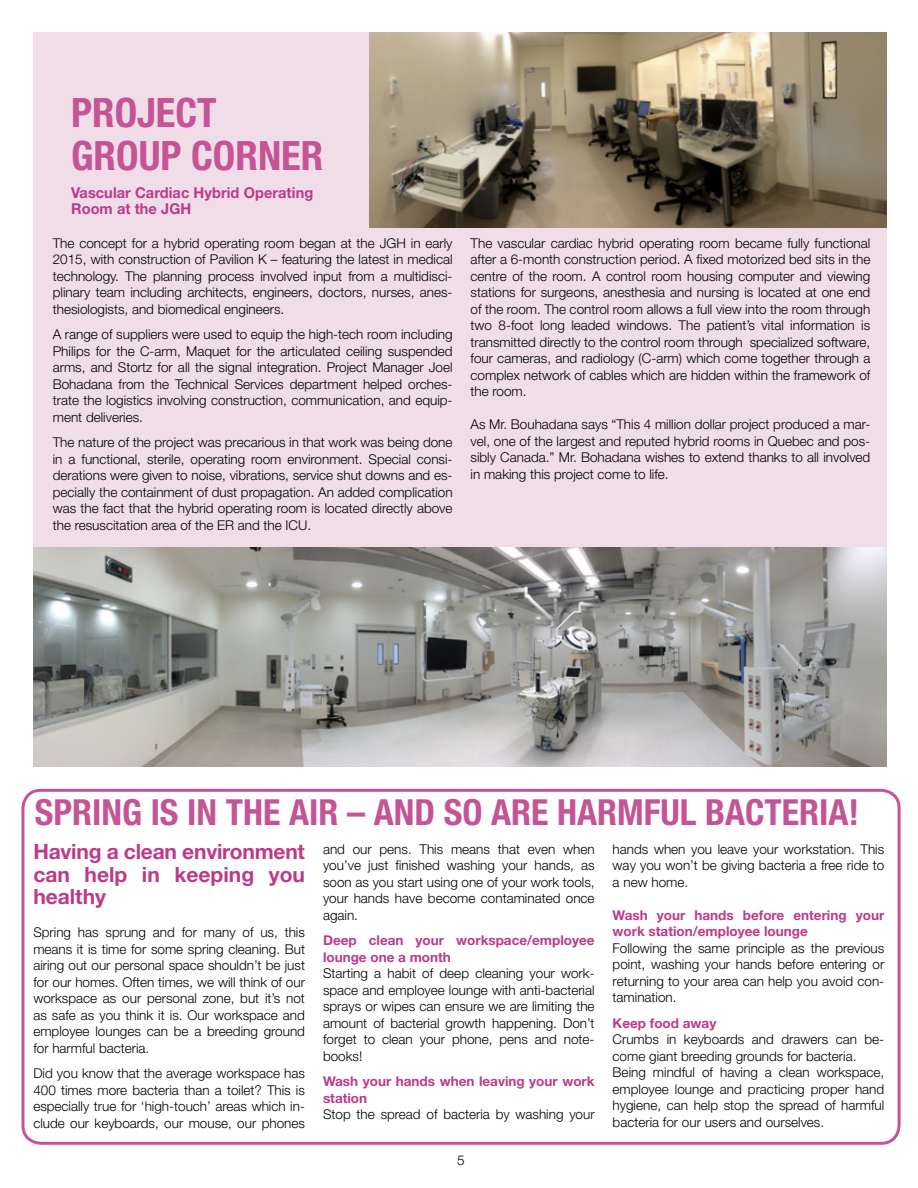
<style>
.page{position:relative;width:918px;height:1188px;background:#fff}
.page>*{position:absolute;margin:0;border:0;box-sizing:border-box;transform-origin:0 0}
.t1{font:700 condensed 40.5px/43.5px "Helvetica Neue LT Std";color:#c45495}
.t2{font:700 condensed 36px "Helvetica Neue LT Std";color:#c45495}
.t3{font:700 21px/22.5px "Helvetica Neue LT Std";color:#be398a;text-align:justify}
.t4{font:700 15px/16.5px "Helvetica Neue LT Std";letter-spacing:.005em;color:#be398a}
.t5{font:300 13.5px/16.5px "Helvetica Neue LT Std";color:#000;text-align:justify}
.t6{font:700 13.5px/16.5px "Helvetica Neue LT Std";color:#be398a}
</style>
<div class="page">
<div style="left:21px;top:789px;width:880px;height:356px;border:3px solid #c45495;border-radius:18px"></div>
<div style="left:33px;top:32px;width:854px;height:735px;background:#f0dde8"></div>
<img style="left:33px;top:548px;width:854px;height:219px">
<img style="left:369px;top:32px;width:518px;height:196px">
<h1 class="t1" style="left:71px;top:90px;width:254px">PROJECT<br>GROUP CORNER</h1>
<p class="t4" style="left:71px;top:184px;width:244px">Vascular Cardiac Hybrid Operating<br>Room at the JGH</p>
<p class="t5" style="left:53px;top:234px;width:401px">The concept for a hybrid operating room began at the JGH in early 2015, with construction of Pavilion K – featuring the latest in medical technology. The planning process involved input from a multidisci&shy;plinary team including architects, engineers, doctors, nurses, anes&shy;thesiologists, and biomedical engineers.</p>
<p class="t5" style="left:53px;top:326px;width:401px">A range of suppliers were used to equip the high-tech room including Philips for the C-arm, Maquet for the articulated ceiling suspended arms, and Stortz for all the signal integration. Project Manager Joel Bohadana from the Technical Services department helped orches&shy;trate the logistics involving construction, communication, and equip&shy;ment deliveries.</p>
<p class="t5" style="left:53px;top:434px;width:401px">The nature of the project was precarious in that work was being done in a functional, sterile, operating room environment. Special consi&shy;derations were given to noise, vibrations, service shut downs and es&shy;pecially the containment of dust propagation. An added complication was the fact that the hybrid operating room is located directly above the resuscitation area of the ER and the ICU.</p>
<p class="t5" style="left:471px;top:234px;width:401px">The vascular cardiac hybrid operating room became fully functional after a 6-month construction period. A fixed motorized bed sits in the centre of the room. A control room housing computer and viewing stations for surgeons, anesthesia and nursing is located at one end of the room. The control room allows a full view into the room through two 8-foot long leaded windows. The patient’s vital information is transmitted directly to the control room through specialized software, four cameras, and radiology (C-arm) which come together through a complex network of cables which are hidden within the framework of the room.</p>
<p class="t5" style="left:471px;top:416px;width:401px">As Mr. Bouhadana says “This 4 million dollar project produced a mar&shy;vel, one of the largest and reputed hybrid rooms in Quebec and pos&shy;sibly Canada.” Mr. Bohadana wishes to extend thanks to all involved in making this project come to life.</p>
<h2 class="t2" style="left:35px;top:790px;width:826px">SPRING IS IN THE AIR – AND SO ARE HARMFUL BACTERIA!</h2>
<h3 class="t3" style="left:33px;top:840px;width:273px">Having a clean environment can help in keeping you healthy</h3>
<p class="t5" style="left:33px;top:924px;width:273px">Spring has sprung and for many of us, this means it is time for some spring cleaning. But airing out our personal space shouldn’t be just for our homes. Often times, we will think of our workspace as our personal zone, but it’s not as safe as you think it is. Our workspace and employee lounges can be a breeding ground for harmful bacteria.</p>
<p class="t5" style="left:33px;top:1065px;width:273px">Did you know that the average workspace has 400 times more bacteria than a toilet? This is especially true for ‘high-touch’ areas which in&shy;clude our keyboards, our mouse, our phones</p>
<p class="t5" style="left:613px;top:840px;width:273px">hands when you leave your workstation. This way you won’t be giving bacteria a free ride to a new home.</p>
<p class="t6" style="left:613px;top:906px;width:273px">Wash your hands before entering your work station/employee lounge</p>
<p class="t5" style="left:613px;top:939px;width:273px">Following the same principle as the previous point, washing your hands before entering or returning to your area can help you avoid con&shy;tamination.</p>
<p class="t6" style="left:613px;top:1014px;width:105px">Keep food away</p>
<p class="t5" style="left:613px;top:1031px;width:273px;text-align:left">Crumbs in keyboards and drawers can be&shy;come giant breeding grounds for bacteria.<br>Being mindful of having a clean workspace, employee lounge and practicing proper hand hygiene, can help stop the spread of harmful bacteria for our users and ourselves.</p>
<p class="t5" style="left:323px;top:840px;width:273px">and our pens. This means that even when you’ve just finished washing your hands, as soon as you start using one of your work tools, your hands have become contaminated once again.</p>
<p class="t6" style="left:323px;top:932px;width:273px">Deep clean your workspace/employee lounge one a month</p>
<p class="t5" style="left:323px;top:965px;width:273px">Starting a habit of deep cleaning your work&shy;space and employee lounge with anti-bacterial sprays or wipes can ensure we are limiting the amount of bacterial growth happening. Don’t forget to clean your phone, pens and note&shy;books!</p>
<p class="t6" style="left:323px;top:1073px;width:273px">Wash your hands when leaving your work station</p>
<p class="t5" style="left:323px;top:1106px;width:273px">Stop the spread of bacteria by washing your</p>
<p class="t5" style="left:457px;top:1152px;width:9px">5</p>
</div>
